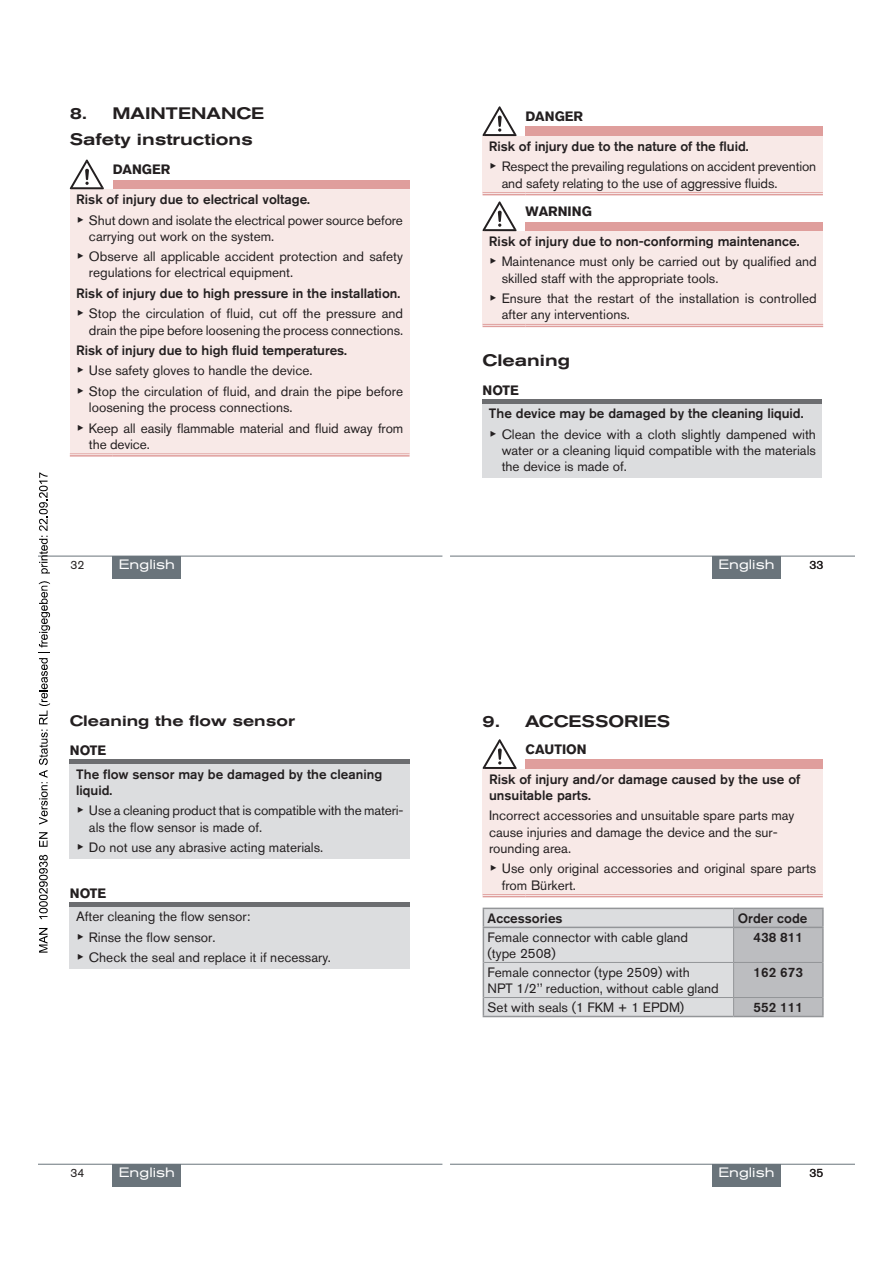
<style>
.page{position:relative;width:893px;height:1263px;background:#fff}
.page>*{position:absolute;margin:0;border:0;box-sizing:border-box;transform-origin:0 0}
.t1{font:500 expanded 16.5px/26.2px "Akzidenz Grotesk BQ";color:#231f20}
.t2{font:500 expanded 15px "Akzidenz Grotesk BQ";color:#231f20}
.t3{font:13.5px/20.4px "Akzidenz Grotesk BQ";color:#231f20}
.t4{font:500 13.5px/16.2px "Akzidenz Grotesk BQ";color:#231f20}
.t5{font:700 13.5px "Akzidenz Grotesk BQ";color:#231f20}
.t6{font:expanded 13.5px "Akzidenz Grotesk BQ";color:#fff}
.t7{font:12px "Akzidenz Grotesk BQ";color:#231f20}
.s1{font-weight:500}
.s2{font-family:"Arial Unicode MS"}
.s3{font-family:"Arial Unicode MS";font-weight:400}
.s4{font-weight:400}
</style>
<div class="page">
<div style="left:113px;top:180px;width:297px;height:9px;background:#df9e9c"></div>
<div style="left:70px;top:189px;width:340px;height:266px;background:#f8e9e7"></div>
<hr style="left:70px;top:454px;width:43px;height:1px;background:#df9e9c">
<hr style="left:70px;top:455px;width:43px;height:2px;background:#df9e9c">
<hr style="left:113px;top:454px;width:297px;height:1px;background:#df9e9c">
<hr style="left:113px;top:455px;width:297px;height:2px;background:#df9e9c">
<svg style="left:70px;top:160px;width:34px;height:29px"></svg>
<hr style="left:38px;top:556px;width:404px;height:1px;background:#6a747b">
<div style="left:113px;top:556px;width:68px;height:22px;background:#6a747b"></div>
<div style="left:525px;top:127px;width:298px;height:9px;background:#df9e9c"></div>
<div style="left:483px;top:136px;width:340px;height:58px;background:#f8e9e7"></div>
<hr style="left:483px;top:192px;width:42px;height:3px;background:#fff">
<hr style="left:525px;top:192px;width:298px;height:3px;background:#fff">
<hr style="left:483px;top:192px;width:42px;height:1px;background:#df9e9c">
<hr style="left:483px;top:194px;width:42px;height:1px;background:#df9e9c">
<hr style="left:525px;top:192px;width:298px;height:1px;background:#df9e9c">
<hr style="left:525px;top:194px;width:298px;height:1px;background:#df9e9c">
<svg style="left:483px;top:106px;width:34px;height:30px"></svg>
<div style="left:525px;top:222px;width:298px;height:9px;background:#df9e9c"></div>
<div style="left:483px;top:231px;width:340px;height:95px;background:#f8e9e7"></div>
<hr style="left:483px;top:324px;width:42px;height:3px;background:#fff">
<hr style="left:525px;top:324px;width:298px;height:3px;background:#fff">
<hr style="left:483px;top:324px;width:42px;height:1px;background:#df9e9c">
<hr style="left:483px;top:326px;width:42px;height:1px;background:#df9e9c">
<hr style="left:525px;top:324px;width:298px;height:1px;background:#df9e9c">
<hr style="left:525px;top:326px;width:298px;height:1px;background:#df9e9c">
<svg style="left:483px;top:201px;width:34px;height:30px"></svg>
<div style="left:483px;top:399px;width:339px;height:5px;background:#6c6d70"></div>
<div style="left:483px;top:404px;width:339px;height:74px;background:#dcdddf"></div>
<hr style="left:451px;top:556px;width:404px;height:1px;background:#6a747b">
<div style="left:712px;top:556px;width:68px;height:22px;background:#6a747b"></div>
<div style="left:70px;top:759px;width:340px;height:5px;background:#6c6d70"></div>
<div style="left:70px;top:764px;width:340px;height:94px;background:#dcdddf"></div>
<hr style="left:70px;top:902px;width:340px;height:4px;background:#6c6d70">
<div style="left:70px;top:906px;width:340px;height:62px;background:#dcdddf"></div>
<hr style="left:38px;top:1164px;width:404px;height:1px;background:#6a747b">
<div style="left:113px;top:1164px;width:68px;height:22px;background:#6a747b"></div>
<div style="left:525px;top:760px;width:298px;height:9px;background:#df9e9c"></div>
<div style="left:483px;top:769px;width:340px;height:127px;background:#f8e9e7"></div>
<hr style="left:483px;top:894px;width:42px;height:3px;background:#fff">
<hr style="left:525px;top:894px;width:298px;height:3px;background:#fff">
<hr style="left:483px;top:894px;width:42px;height:1px;background:#df9e9c">
<hr style="left:483px;top:896px;width:42px;height:1px;background:#df9e9c">
<hr style="left:525px;top:894px;width:298px;height:1px;background:#df9e9c">
<hr style="left:525px;top:896px;width:298px;height:1px;background:#df9e9c">
<svg style="left:483px;top:739px;width:34px;height:30px"></svg>
<hr style="left:483px;top:1016px;width:251px;height:1px;background:#939598">
<hr style="left:734px;top:1016px;width:90px;height:1px;background:#939598">
<svg style="left:483px;top:908px;width:341px;height:108px;background:#d0d1d3"></svg>
<hr style="left:451px;top:1164px;width:404px;height:1px;background:#6a747b">
<div style="left:712px;top:1164px;width:68px;height:22px;background:#6a747b"></div>
<svg style="left:39px;top:928px;width:9px;height:25px"></svg>
<svg style="left:39px;top:855px;width:9px;height:64px"></svg>
<svg style="left:39px;top:832px;width:9px;height:15px"></svg>
<svg style="left:39px;top:581px;width:11px;height:244px"></svg>
<svg style="left:39px;top:472px;width:11px;height:101px"></svg>
<p class="t1" style="left:70px;top:100px;width:196px">8. MAINTENANCE<br>Safety instructions</p>
<p class="t5" style="left:113px;top:162px;width:59px">DANGER</p>
<p class="t3" style="left:76px;top:189px;width:328px"><span class="s1">Risk of injury due to electrical voltage.<br></span><span class="s2">▶</span> Shut down and isolate the electrical power source before</p>
<p class="t3" style="left:76px;top:226px;width:328px;text-indent:13px">carrying out work on the system.<br><span class="s2">▶</span> Observe all applicable accident protection and safety</p>
<p class="t3" style="left:89px;top:262px;width:206px">regulations for electrical equipment.</p>
<p class="t4" style="left:76px;top:283px;width:328px;line-height:20.4px">Risk of injury due to high pressure in the installation. <span class="s3">▶</span> <span class="s4">Stop the circulation of fluid, cut off the pressure and</span></p>
<p class="t3" style="left:89px;top:319px;width:316px">drain the pipe before loosening the process connections.</p>
<p class="t3" style="left:76px;top:340px;width:328px"><span class="s1">Risk of injury due to high fluid temperatures.<br></span><span class="s2">▶</span> Use safety gloves to handle the device.<br><span class="s2">▶</span> Stop the circulation of fluid, and drain the pipe before</p>
<p class="t3" style="left:76px;top:397px;width:329px;text-indent:13px">loosening the process connections.<br><span class="s2">▶</span> Keep all easily flammable material and fluid away from</p>
<p class="t3" style="left:89px;top:434px;width:62px">the device.</p>
<p class="t5" style="left:525px;top:108px;width:59px">DANGER</p>
<p class="t3" style="left:489px;top:136px;width:329px"><span class="s1">Risk of injury due to the nature of the fluid.<br></span><span class="s2">▶</span> Respect the prevailing regulations on accident prevention</p>
<p class="t3" style="left:502px;top:173px;width:277px">and safety relating to the use of aggressive fluids.</p>
<p class="t5" style="left:525px;top:204px;width:68px">WARNING</p>
<p class="t3" style="left:489px;top:231px;width:329px"><span class="s1">Risk of injury due to non-conforming maintenance.<br></span><span class="s2">▶</span> Maintenance must only be carried out by qualified and</p>
<p class="t3" style="left:489px;top:268px;width:329px;text-indent:13px">skilled staff with the appropriate tools.<br><span class="s2">▶</span> Ensure that the restart of the installation is controlled</p>
<p class="t3" style="left:502px;top:304px;width:130px">after any interventions.</p>
<p class="t1" style="left:483px;top:347px;width:89px">Cleaning</p>
<p class="t5" style="left:483px;top:382px;width:38px">NOTE</p>
<p class="t3" style="left:489px;top:403px;width:329px"><span class="s1">The device may be damaged by the cleaning liquid.<br></span><span class="s2">▶</span> Clean the device with a cloth slightly dampened with</p>
<p class="t3" style="left:502px;top:442px;width:316px;line-height:16.2px">water or a cleaning liquid compatible with the materials the device is made of.</p>
<p class="t7" style="left:71px;top:558px;width:15px">32</p>
<p class="t6" style="left:119px;top:557px;width:57px">English</p>
<p class="t6" style="left:718px;top:557px;width:57px">English</p>
<p class="t7" style="left:810px;top:558px;width:15px">33</p>
<p class="t2" style="left:70px;top:712px;width:227px">Cleaning the flow sensor</p>
<p class="t5" style="left:70px;top:742px;width:38px">NOTE</p>
<p class="t4" style="left:76px;top:765px;width:308px">The flow sensor may be damaged by the cleaning liquid.</p>
<p class="t3" style="left:89px;top:802px;width:316px;line-height:16.2px;text-indent:-13px"><span class="s2">▶</span> Use a cleaning product that is compatible with the materi&shy;als the flow sensor is made of.</p>
<p class="t3" style="left:76px;top:837px;width:249px"><span class="s2">▶</span> Do not use any abrasive acting materials.</p>
<p class="t5" style="left:70px;top:885px;width:38px">NOTE</p>
<p class="t3" style="left:76px;top:906px;width:256px">After cleaning the flow sensor:<br><span class="s2">▶</span> Rinse the flow sensor.<br><span class="s2">▶</span> Check the seal and replace it if necessary.</p>
<p class="t1" style="left:483px;top:708px;width:189px">9. ACCESSORIES</p>
<p class="t5" style="left:525px;top:741px;width:63px">CAUTION</p>
<p class="t4" style="left:489px;top:771px;width:313px">Risk of injury and/or damage caused by the use of unsuitable parts.</p>
<p class="t3" style="left:489px;top:807px;width:307px;line-height:16.2px">Incorrect accessories and unsuitable spare parts may cause injuries and damage the device and the sur&shy;rounding area.</p>
<p class="t3" style="left:502px;top:860px;width:316px;line-height:16.2px;text-indent:-13px"><span class="s2">▶</span> Use only original accessories and original spare parts from Bürkert.</p>
<p class="t4" style="left:488px;top:910px;width:76px">Accessories</p>
<p class="t4" style="left:738px;top:910px;width:71px">Order code</p>
<p class="t3" style="left:488px;top:929px;width:202px;line-height:16.2px">Female connector with cable gland (type 2508)</p>
<p class="t4" style="left:753px;top:929px;width:51px">438 811</p>
<p class="t3" style="left:488px;top:964px;width:233px;line-height:16.2px">Female connector (type 2509) with<br>NPT 1/2’’ reduction, without cable gland</p>
<p class="t4" style="left:753px;top:964px;width:51px">162 673</p>
<p class="t3" style="left:488px;top:997px;width:198px">Set with seals (1 FKM + 1 EPDM)</p>
<p class="t4" style="left:753px;top:999px;width:51px">552 111</p>
<p class="t7" style="left:71px;top:1166px;width:15px">34</p>
<p class="t6" style="left:119px;top:1165px;width:57px">English</p>
<p class="t6" style="left:718px;top:1165px;width:57px">English</p>
<p class="t7" style="left:810px;top:1166px;width:15px">35</p>
</div>
